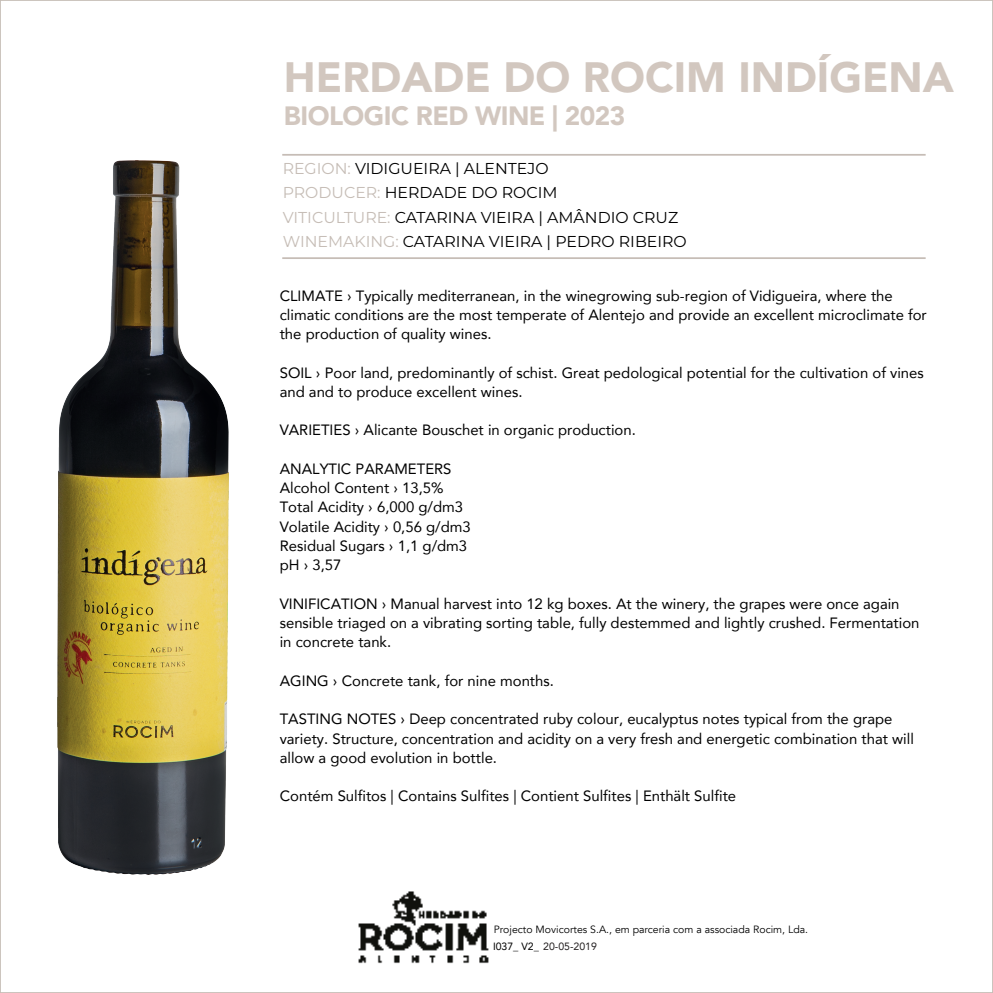
<style>
.page{position:relative;width:993px;height:993px;background:#fff}
.page>*{position:absolute;margin:0;border:0;box-sizing:border-box;transform-origin:0 0}
.t1{font:900 42px "Avenir";color:#d2c7bf}
.t2{font:900 26.25px "Avenir";letter-spacing:-.02em;color:#d2c7bf}
.t3{font:15.75px/24.5px "Montserrat";color:#000001}
.t4{font:14.88px/19.2px "Avenir";color:#000001}
.t5{font:10.5px "Avenir LT";color:#000001}
.t6{font:10.5px "Avenir LT";color:#231f20}
.s1{color:#c6bdb6}
.s2{color:#000001}
</style>
<div class="page">
<img style="left:358px;top:891px;width:131px;height:73px">
<hr style="left:282px;top:154px;width:643px;height:2px;background:#c6bdb6">
<hr style="left:282px;top:257px;width:643px;height:2px;background:#c6bdb6">
<img style="left:58px;top:160px;width:171px;height:713px">
<h1 class="t1" style="left:284px;top:47px;width:671px">HERDADE DO ROCIM INDÍGENA</h1>
<h2 class="t2" style="left:284px;top:97px;width:343px">BIOLOGIC RED WINE | 2023</h2>
<p class="t3" style="left:282px;top:155px;width:405px"><span class="s1">REGION:</span> VIDIGUEIRA | ALENTEJO<br><span class="s1">PRODUCER:</span> HERDADE DO ROCIM<br><span class="s1">VITICULTURE:</span> CATARINA VIEIRA | AMÂNDIO CRUZ <span class="s1">WINEMAKING:</span> CATARINA VIEIRA | PEDRO RIBEIRO</p>
<p class="t4" style="left:279px;top:285px;width:648px">CLIMATE › Typically mediterranean, in the winegrowing sub-region of Vidigueira, where the climatic conditions are the most temperate of Alentejo and provide an excellent microclimate for the production of quality wines.</p>
<p class="t4" style="left:279px;top:362px;width:645px">SOIL › Poor land, predominantly of schist. Great pedological potential for the cultivation of vines and and to produce excellent wines.</p>
<p class="t4" style="left:279px;top:420px;width:357px">VARIETIES › Alicante Bouschet in organic production.</p>
<p class="t4" style="left:279px;top:458px;width:192px">ANALYTIC PARAMETERS<br>Alcohol Content › 13,5%<br>Total Acidity › 6,000 g/dm3<br>Volatile Acidity › 0,56 g/dm3<br>Residual Sugars › 1,1 g/dm3 pH › 3,57</p>
<p class="t4" style="left:279px;top:593px;width:641px">VINIFICATION › Manual harvest into 12 kg boxes. At the winery, the grapes were once again sensible triaged on a vibrating sorting table, fully destemmed and lightly crushed. Fermentation in concrete tank.</p>
<p class="t4" style="left:279px;top:670px;width:275px">AGING › Concrete tank, for nine months.</p>
<p class="t4" style="left:279px;top:709px;width:635px">TASTING NOTES › Deep concentrated ruby colour, eucalyptus notes typical from the grape variety. Structure, concentration and acidity on a very fresh and energetic combination that will allow a good evolution in bottle.</p>
<p class="t4" style="left:279px;top:786px;width:458px">Contém Sulfitos | Contains Sulfites | Contient Sulfites | Enthält Sulfite</p>
<p class="t5" style="left:494px;top:922px;width:315px">Projecto Movicortes S.A., em parceria com a associada Rocim, Lda.</p>
<p class="t6" style="left:493px;top:939px;width:105px"><span class="s2">I037_ V2_</span> 20-05-2019</p>
</div>
